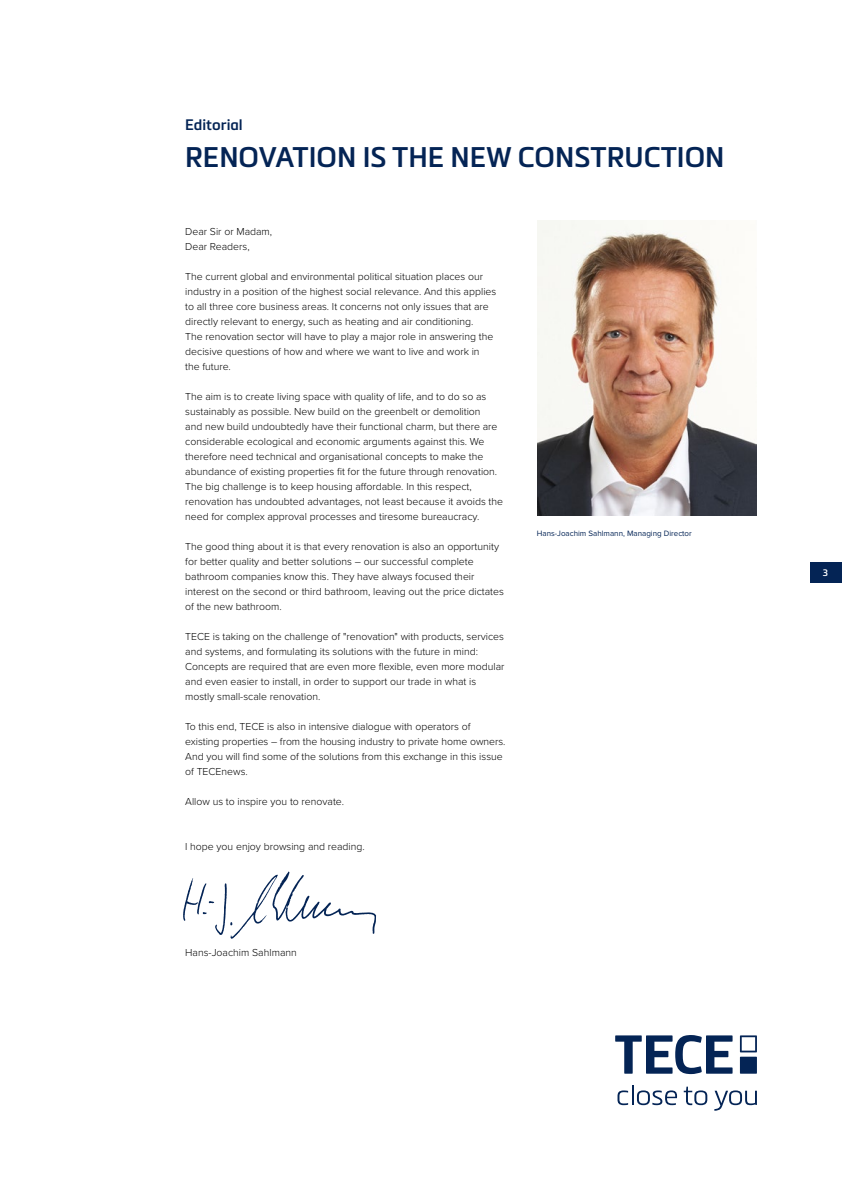
<style>
.page{position:relative;width:842px;height:1191px;background:#fff}
.page>*{position:absolute;margin:0;border:0;box-sizing:border-box;transform-origin:0 0}
.t1{font:600 28px "Metronic Pro";color:#042455}
.t2{font:600 15px "Metronic Pro";color:#042455}
.t3{font:300 10.5px/15px "Proxima Nova";color:#000}
.t4{font:600 9.3px "Metronic Pro";color:#fff}
.t5{font:8px "Proxima Nova";color:#042455}
</style>
<div class="page">
<div style="left:810px;top:562px;width:32px;height:21px;background:#042455"></div>
<img style="left:537px;top:221px;width:220px;height:294px">
<div style="left:740px;top:1056px;width:17px;height:17px;background:#042455"></div>
<svg style="left:740px;top:1035px;width:17px;height:17px"></svg>
<svg style="left:615px;top:1035px;width:117px;height:39px"></svg>
<svg style="left:617px;top:1090px;width:11px;height:15px"></svg>
<hr style="left:632px;top:1085px;width:2px;height:20px;background:#042455">
<svg style="left:637px;top:1090px;width:40px;height:15px"></svg>
<svg style="left:684px;top:1086px;width:23px;height:19px"></svg>
<svg style="left:714px;top:1090px;width:43px;height:20px"></svg>
<svg style="left:183px;top:871px;width:193px;height:67px"></svg>
<h2 class="t2" style="left:185px;top:115px;width:59px">Editorial</h2>
<h1 class="t1" style="left:185px;top:139px;width:541px">RENOVATION IS THE NEW CONSTRUCTION</h1>
<p class="t3" style="left:185px;top:224px;width:88px">Dear Sir or Madam,<br>Dear Readers,</p>
<p class="t3" style="left:185px;top:269px;width:313px">The current global and environmental political situation places our industry in a position of the highest social relevance. And this applies to all three core business areas. It concerns not only issues that are directly relevant to energy, such as heating and air conditioning.<br>The renovation sector will have to play a major role in answering the decisive questions of how and where we want to live and work in the future.</p>
<p class="t3" style="left:185px;top:389px;width:319px">The aim is to create living space with quality of life, and to do so as sustainably as possible. New build on the greenbelt or demolition<br>and new build undoubtedly have their functional charm, but there are considerable ecological and economic arguments against this. We therefore need technical and organisational concepts to make the abundance of existing properties fit for the future through renovation.<br>The big challenge is to keep housing affordable. In this respect, renovation has undoubted advantages, not least because it avoids the need for complex approval processes and tiresome bureaucracy.</p>
<p class="t3" style="left:185px;top:539px;width:320px">The good thing about it is that every renovation is also an opportunity for better quality and better solutions – our successful complete bathroom companies know this. They have always focused their interest on the second or third bathroom, leaving out the price dictates of the new bathroom.</p>
<p class="t3" style="left:185px;top:629px;width:321px">TECE is taking on the challenge of "renovation" with products, services and systems, and formulating its solutions with the future in mind:<br>Concepts are required that are even more flexible, even more modular and even easier to install, in order to support our trade in what is mostly small-scale renovation.</p>
<p class="t3" style="left:185px;top:719px;width:322px">To this end, TECE is also in intensive dialogue with operators of existing properties – from the housing industry to private home owners.<br>And you will find some of the solutions from this exchange in this issue of TECEnews.</p>
<p class="t3" style="left:185px;top:794px;width:160px">Allow us to inspire you to renovate.</p>
<p class="t3" style="left:185px;top:839px;width:181px">I hope you enjoy browsing and reading.</p>
<p class="t5" style="left:537px;top:527px;width:157px">Hans-Joachim Sahlmann, Managing Director</p>
<p class="t3" style="left:185px;top:944px;width:113px">Hans-Joachim Sahlmann</p>
<p class="t4" style="left:823px;top:567px;width:7px">3</p>
</div>
